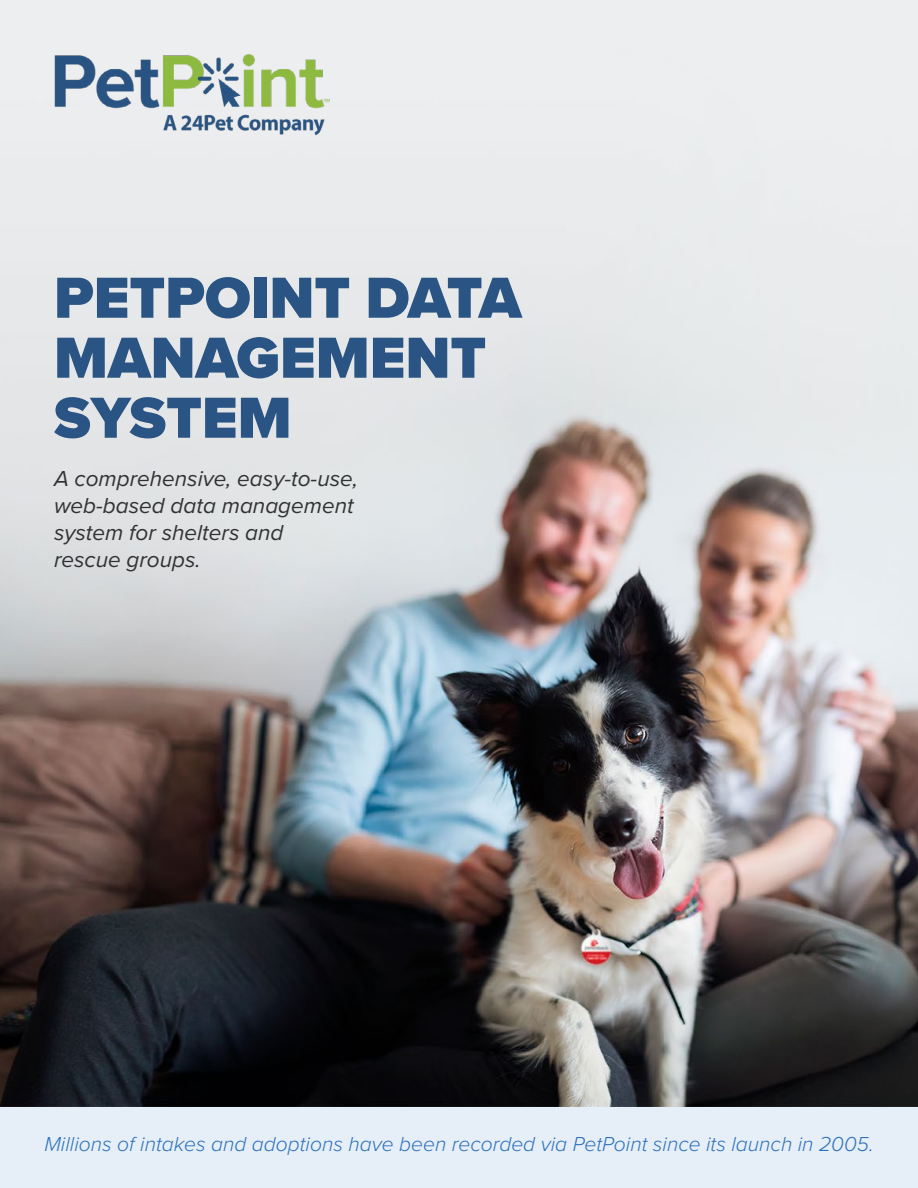
<style>
.page{position:relative;width:918px;height:1188px;background:#fff}
.page>*{position:absolute;margin:0;border:0;box-sizing:border-box;transform-origin:0 0}
.t1{font:900 60px/60px "Proxima Nova";color:#295483}
.t2{font:italic 22.5px/27px "Proxima Nova";color:#333232}
.t3{font:italic 300 21px "Proxima Nova";color:#2d71ba}
</style>
<div class="page">
<img style="left:0;top:0;width:918px;height:1107px">
<div style="left:0;top:1107px;width:918px;height:81px;background:#e6eef7"></div>
<img style="left:54px;top:54px;width:276px;height:81px">
<h1 class="t1" style="left:54px;top:267px;width:469px">PETPOINT DATA<br>MANAGEMENT<br>SYSTEM</h1>
<p class="t2" style="left:54px;top:464px;width:305px">A comprehensive, easy-to-use, web-based data management system for shelters and<br>rescue groups.</p>
<p class="t3" style="left:44px;top:1128px;width:831px">Millions of intakes and adoptions have been recorded via PetPoint since its launch in 2005.</p>
</div>
